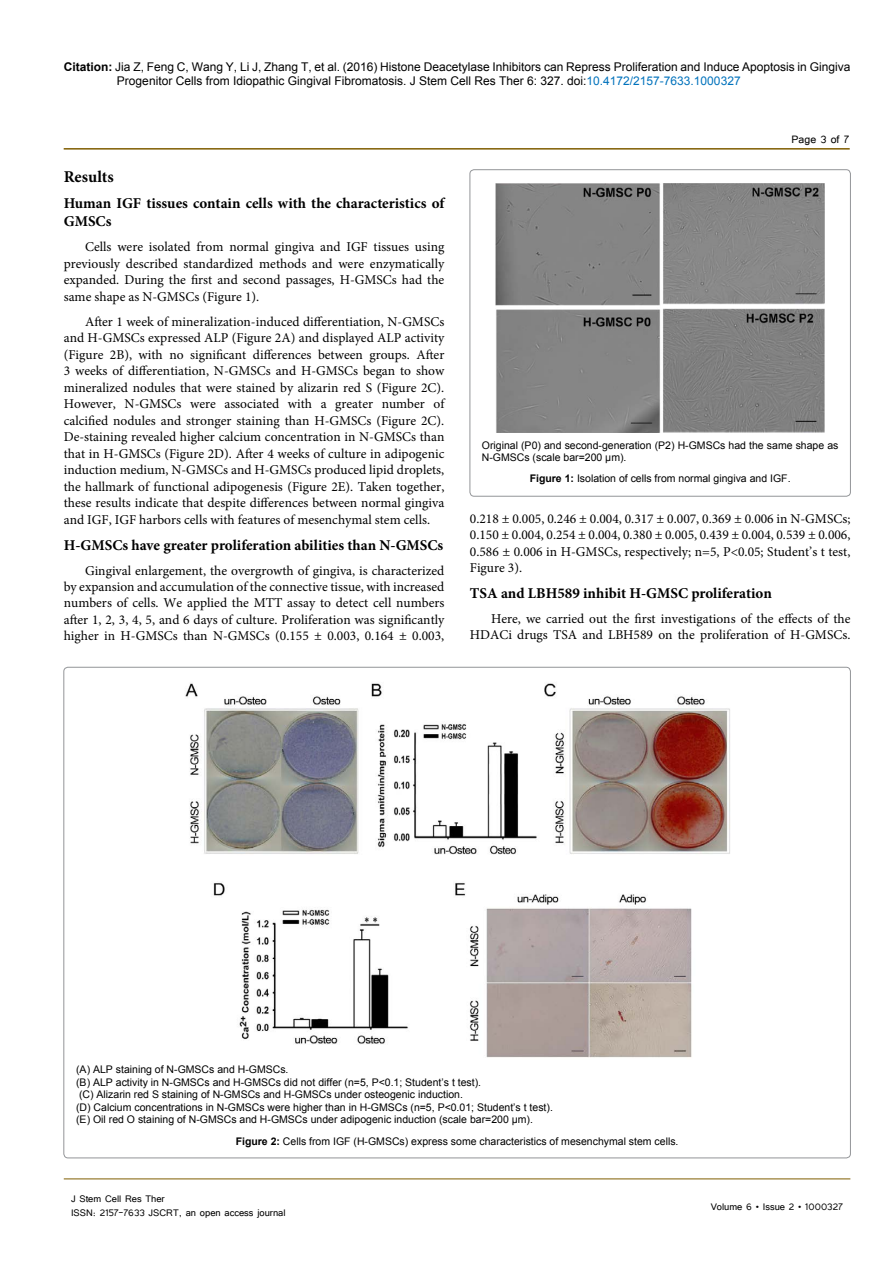
<style>
.page{position:relative;width:893px;height:1263px;background:#fff}
.page>*{position:absolute;margin:0;border:0;box-sizing:border-box;transform-origin:0 0}
.t1{font:700 16.5px "Minion Pro";color:#000}
.t2{font:700 15px/18px "Minion Pro";color:#000}
.t3{font:13.5px/16.5px "Minion Pro";color:#000;text-align:justify}
.t4{font:13.5px "Tunga";color:#000}
.t5{font:12px/14.4px "Arial";color:#000}
.t6{font:12px/14.4px "Tunga";color:#000}
.t7{font:10.5px/12.6px "Arial";color:#000}
.s1{font-weight:700}
.s2{color:#0072bc}
</style>
<div class="page">
<hr style="left:64px;top:148px;width:786px;height:2px;background:#7f5d00">
<hr style="left:64px;top:1179px;width:786px;height:1px;background:#7f5d00">
<div style="left:470px;top:170px;width:380px;height:326px;border:1px solid #939598;border-radius:4px"></div>
<img style="left:496px;top:184px;width:328px;height:248px">
<img style="left:185px;top:683px;width:545px;height:375px">
<p class="t5" style="left:117px;top:60px;width:735px;text-indent:-53px"><span class="s1">Citation:</span> Jia Z, Feng C, Wang Y, Li J, Zhang T, et al. (2016) Histone Deacetylase Inhibitors can Repress Proliferation and Induce Apoptosis in Gingiva<br>Progenitor Cells from Idiopathic Gingival Fibromatosis. J Stem Cell Res Ther 6: 327. doi:<span class="s2">10.4172/2157-7633.1000327</span></p>
<p class="t1" style="left:64px;top:165px;width:51px">Results</p>
<p class="t2" style="left:64px;top:194px;width:382px">Human IGF tissues contain cells with the characteristics of<br>GMSCs</p>
<p class="t3" style="left:64px;top:239px;width:382px;text-indent:21px">Cells were isolated from normal gingiva and IGF tissues using previously described standardized methods and were enzymatically expanded. During the first and second passages, H-GMSCs had the same shape as N-GMSCs (Figure 1).</p>
<p class="t3" style="left:64px;top:313px;width:382px;text-indent:21px">After 1 week of mineralization-induced differentiation, N-GMSCs and H-GMSCs expressed ALP (Figure 2A) and displayed ALP activity (Figure 2B), with no significant differences between groups. After 3 weeks of differentiation, N-GMSCs and H-GMSCs began to show mineralized nodules that were stained by alizarin red S (Figure 2C).<br>However, N-GMSCs were associated with a greater number of calcified nodules and stronger staining than H-GMSCs (Figure 2C).<br>De-staining revealed higher calcium concentration in N-GMSCs than that in H-GMSCs (Figure 2D). After 4 weeks of culture in adipogenic induction medium, N-GMSCs and H-GMSCs produced lipid droplets, the hallmark of functional adipogenesis (Figure 2E). Taken together, these results indicate that despite differences between normal gingiva and IGF, IGF harbors cells with features of mesenchymal stem cells.</p>
<p class="t2" style="left:64px;top:536px;width:381px">H-GMSCs have greater proliferation abilities than N-GMSCs</p>
<p class="t3" style="left:64px;top:563px;width:382px;text-indent:21px">Gingival enlargement, the overgrowth of gingiva, is characterized by expansion and accumulation of the connective tissue, with increased numbers of cells. We applied the MTT assay to detect cell numbers after 1, 2, 3, 4, 5, and 6 days of culture. Proliferation was significantly higher in H-GMSCs than N-GMSCs (0.155 ± 0.003, 0.164 ± 0.003,</p>
<p class="t4" style="left:792px;top:131px;width:59px">Page 3 of 7</p>
<p class="t7" style="left:482px;top:439px;width:358px">Original (P0) and second-generation (P2) H-GMSCs had the same shape as<br>N-GMSCs (scale bar=200 μm).</p>
<p class="t7" style="left:530px;top:472px;width:262px"><span class="s1">Figure 1:</span> Isolation of cells from normal gingiva and IGF.</p>
<p class="t3" style="left:470px;top:511px;width:382px">0.218 ± 0.005, 0.246 ± 0.004, 0.317 ± 0.007, 0.369 ± 0.006 in N-GMSCs; 0.150 ± 0.004, 0.254 ± 0.004, 0.380 ± 0.005, 0.439 ± 0.004, 0.539 ± 0.006, 0.586 ± 0.006 in H-GMSCs, respectively; n=5, P&lt;0.05; Student’s t test, Figure 3).</p>
<p class="t2" style="left:470px;top:584px;width:303px">TSA and LBH589 inhibit H-GMSC proliferation</p>
<p class="t3" style="left:470px;top:610px;width:382px;text-align:right">Here, we carried out the first investigations of the effects of the<br>HDACi drugs TSA and LBH589 on the proliferation of H-GMSCs.</p>
<p class="t7" style="left:76px;top:1063px;width:478px">(A) ALP staining of N-GMSCs and H-GMSCs.<br>(B) ALP activity in N-GMSCs and H-GMSCs did not differ (n=5, P&lt;0.1; Student’s t test).<br>(C) Alizarin red S staining of N-GMSCs and H-GMSCs under osteogenic induction.<br>(D) Calcium concentrations in N-GMSCs were higher than in H-GMSCs (n=5, P&lt;0.01; Student’s t test). (E) Oil red O staining of N-GMSCs and H-GMSCs under adipogenic induction (scale bar=200 μm).</p>
<p class="t7" style="left:236px;top:1135px;width:444px"><span class="s1">Figure 2:</span> Cells from IGF (H-GMSCs) express some characteristics of mesenchymal stem cells.</p>
<p class="t6" style="left:71px;top:1190px;width:216px">J Stem Cell Res Ther<br>ISSN: 2157-7633 JSCRT, an open access journal</p>
<p class="t6" style="left:711px;top:1199px;width:134px">Volume 6 • Issue 2 • 1000327</p>
</div>
